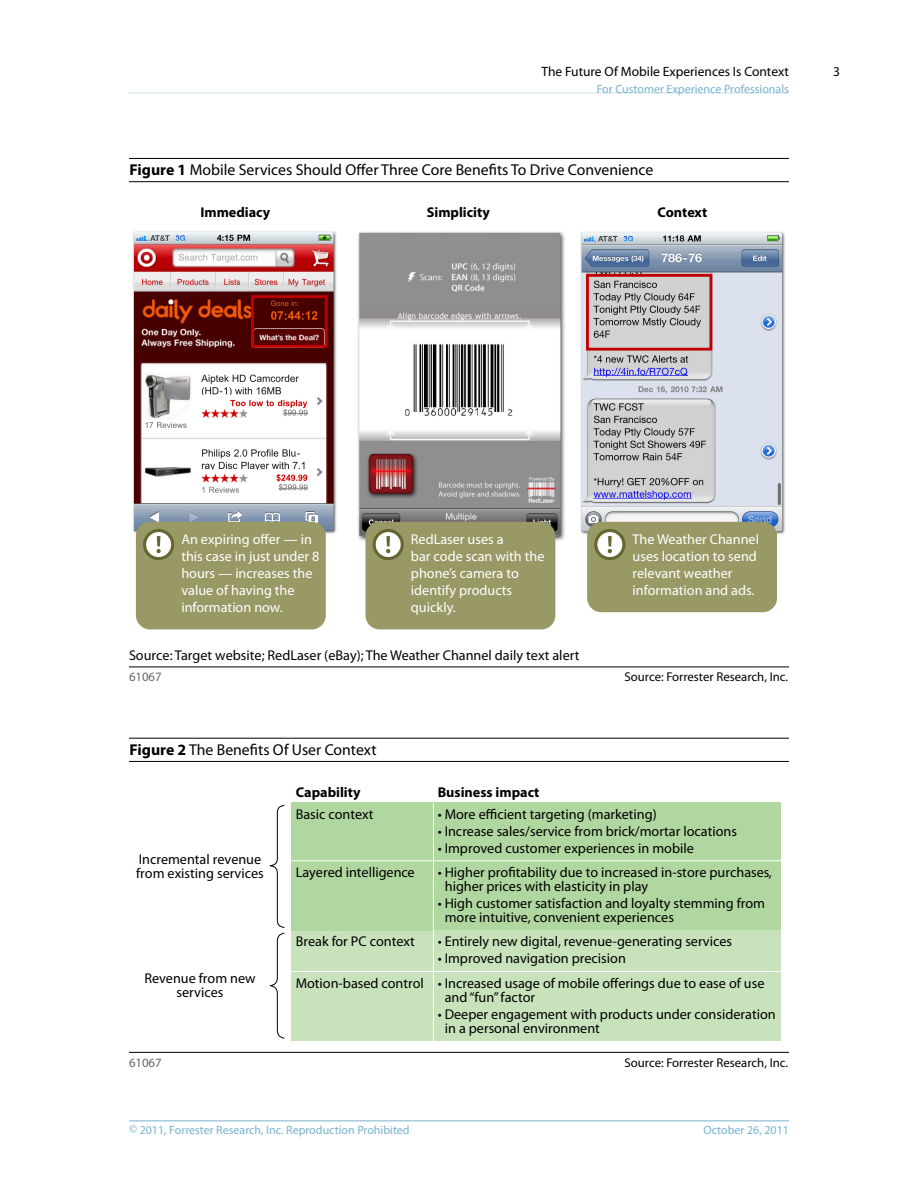
<style>
.page{position:relative;width:918px;height:1188px;background:#fff}
.page>*{position:absolute;margin:0;border:0;box-sizing:border-box;transform-origin:0 0}
.t1{font:15.75px "Myriad Pro";color:#000}
.t2{font:14.25px/14.2px "Myriad Pro";color:#000}
.t3{font:14.25px/17.1px "Myriad Pro";color:#fff}
.t4{font:700 14.25px "Myriad Pro";color:#000}
.t5{font:13.5px "Myriad Pro";color:#000}
.t6{font:12.75px "Myriad Pro";color:#000}
.t7{font:12.75px "Myriad Pro";color:#666}
.t8{font:12px "Myriad Pro";color:#77b2cd}
.s1{font-weight:700}
</style>
<div class="page">
<hr style="left:129px;top:1120px;width:660px;height:1px;background:#77b2cd">
<hr style="left:129px;top:93px;width:660px;height:1px;background:#cfe4ee">
<hr style="left:129px;top:158px;width:660px;height:1px;background:#000">
<hr style="left:129px;top:181px;width:660px;height:1px;background:#000">
<hr style="left:129px;top:738px;width:660px;height:1px;background:#000">
<hr style="left:129px;top:761px;width:660px;height:1px;background:#000">
<hr style="left:129px;top:667px;width:660px;height:1px;background:#000">
<img style="left:358px;top:231px;width:207px;height:312px">
<img style="left:133px;top:231px;width:204px;height:307px">
<img style="left:580px;top:232px;width:205px;height:303px">
<svg style="left:250px;top:273px;width:464px;height:79px"></svg>
<div style="left:136px;top:522px;width:190px;height:107px;background:#996;border-radius:14px"></div>
<div style="left:143px;top:529px;width:31px;height:31px;background:#663;border-radius:50%"></div>
<div style="left:146px;top:532px;width:25px;height:25px;background:#fff;border-radius:50%"></div>
<svg style="left:157px;top:536px;width:4px;height:17px"></svg>
<div style="left:365px;top:522px;width:190px;height:107px;background:#996;border-radius:14px"></div>
<svg style="left:373px;top:529px;width:31px;height:31px"></svg>
<div style="left:376px;top:532px;width:25px;height:25px;background:#fff;border-radius:50%"></div>
<svg style="left:386px;top:536px;width:4px;height:17px"></svg>
<div style="left:587px;top:522px;width:190px;height:90px;background:#996;border-radius:14px"></div>
<svg style="left:594px;top:529px;width:32px;height:31px"></svg>
<div style="left:597px;top:532px;width:25px;height:25px;background:#fff;border-radius:50%"></div>
<svg style="left:608px;top:536px;width:4px;height:17px"></svg>
<hr style="left:129px;top:1052px;width:660px;height:1px;background:#000">
<div style="left:292px;top:803px;width:141px;height:58px;background:#b0d7a0"></div>
<div style="left:292px;top:930px;width:141px;height:41px;background:#c8e3bc"></div>
<div style="left:433px;top:803px;width:348px;height:58px;background:#b0d7a0"></div>
<div style="left:292px;top:861px;width:141px;height:69px;background:#b0d7a0"></div>
<div style="left:433px;top:861px;width:348px;height:69px;background:#b0d7a0"></div>
<div style="left:433px;top:930px;width:348px;height:41px;background:#c8e3bc"></div>
<div style="left:292px;top:971px;width:141px;height:70px;background:#c8e3bc"></div>
<div style="left:433px;top:971px;width:348px;height:70px;background:#c8e3bc"></div>
<svg style="left:270px;top:805px;width:15px;height:234px"></svg>
<hr style="left:292px;top:860px;width:489px;height:1px;background:#fff">
<hr style="left:292px;top:971px;width:489px;height:1px;background:#fff">
<hr style="left:433px;top:803px;width:1px;height:238px;background:#fff">
<p class="t5" style="left:541px;top:64px;width:249px">The Future Of Mobile Experiences Is Context</p>
<p class="t8" style="left:597px;top:82px;width:194px">For Customer Experience Professionals</p>
<p class="t1" style="left:130px;top:161px;width:525px"><span class="s1">Figure 1</span> Mobile Services Should Offer Three Core Benefits To Drive Convenience</p>
<p class="t4" style="left:201px;top:205px;width:71px">Immediacy</p>
<p class="t4" style="left:427px;top:205px;width:65px">Simplicity</p>
<p class="t4" style="left:658px;top:205px;width:51px">Context</p>
<p class="t5" style="left:833px;top:64px;width:8px">3</p>
<p class="t3" style="left:181px;top:531px;width:140px">An expiring offer — in this case in just under 8 hours — increases the value of having the information now.</p>
<p class="t3" style="left:411px;top:531px;width:135px">RedLaser uses a<br>bar code scan with the phone’s camera to identify products quickly.</p>
<p class="t3" style="left:633px;top:531px;width:128px">The Weather Channel uses location to send relevant weather information and ads.</p>
<p class="t2" style="left:129px;top:649px;width:452px">Source: Target website; RedLaser (eBay); The Weather Channel daily text alert</p>
<p class="t7" style="left:129px;top:670px;width:34px">61067</p>
<p class="t6" style="left:625px;top:670px;width:165px">Source: Forrester Research, Inc.</p>
<p class="t1" style="left:130px;top:741px;width:249px"><span class="s1">Figure 2</span> The Benefits Of User Context</p>
<p class="t2" style="left:136px;top:852px;width:129px">Incremental revenue from existing services</p>
<p class="t2" style="left:144px;top:971px;width:113px;text-align:center">Revenue from new services</p>
<p class="t4" style="left:296px;top:784px;width:66px">Capability</p>
<p class="t2" style="left:296px;top:807px;width:79px">Basic context</p>
<p class="t2" style="left:438px;top:807px;width:221px">• More efficient targeting (marketing)</p>
<p class="t2" style="left:438px;top:824px;width:301px">• Increase sales/service from brick/mortar locations</p>
<p class="t2" style="left:438px;top:841px;width:258px">• Improved customer experiences in mobile</p>
<p class="t2" style="left:296px;top:865px;width:120px">Layered intelligence</p>
<p class="t2" style="left:445px;top:865px;width:329px;text-indent:-7px">• Higher profitability due to increased in-store purchases, higher prices with elasticity in play</p>
<p class="t2" style="left:445px;top:896px;width:322px;text-indent:-7px">• High customer satisfaction and loyalty stemming from more intuitive, convenient experiences</p>
<p class="t2" style="left:296px;top:935px;width:121px">Break for PC context</p>
<p class="t2" style="left:438px;top:935px;width:296px">• Entirely new digital, revenue-generating services</p>
<p class="t2" style="left:296px;top:947px;width:470px;line-height:24.2px;text-align:center">• Improved navigation precision<br>Motion-based control • Increased usage of mobile offerings due to ease of use</p>
<p class="t2" style="left:445px;top:990px;width:92px">and “fun” factor</p>
<p class="t2" style="left:445px;top:1007px;width:332px;text-indent:-7px">• Deeper engagement with products under consideration in a personal environment</p>
<p class="t4" style="left:438px;top:784px;width:103px">Business impact</p>
<p class="t7" style="left:129px;top:1055px;width:34px">61067</p>
<p class="t6" style="left:625px;top:1055px;width:165px">Source: Forrester Research, Inc.</p>
<p class="t8" style="left:129px;top:1123px;width:282px">© 2011, Forrester Research, Inc. Reproduction Prohibited</p>
<p class="t8" style="left:703px;top:1123px;width:87px">October 26, 2011</p>
</div>
